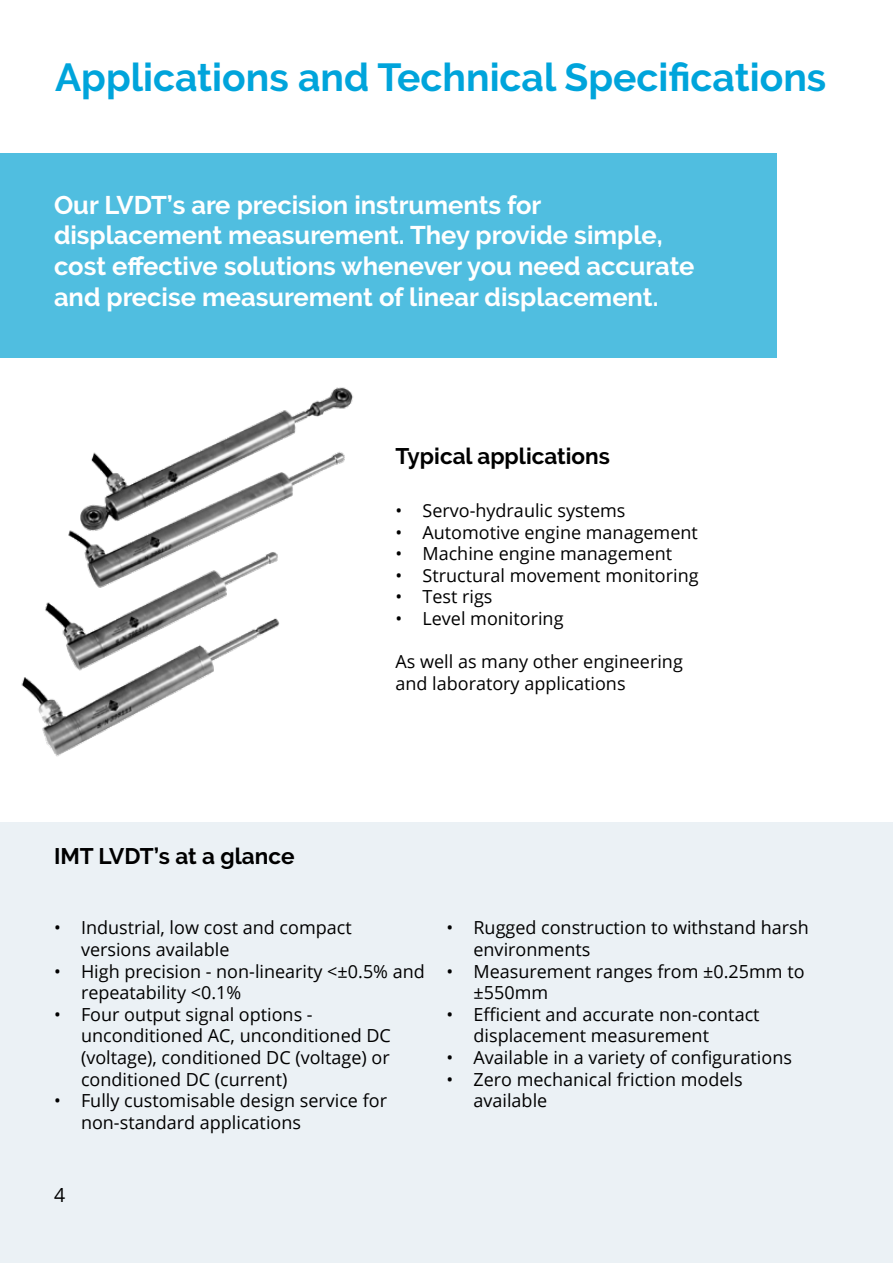
<style>
.page{position:relative;width:893px;height:1263px;background:#fff}
.page>*{position:absolute;margin:0;border:0;box-sizing:border-box;transform-origin:0 0}
.t1{font:700 39px "Raleway";color:#00a4db}
.t2{font:700 25.5px/30.6px "Raleway";color:#fff}
.t3{font:700 22.5px "Raleway";color:#000}
.t4{font:19.5px "Open Sans";color:#000}
.t5{font:18px/21.6px "Open Sans";color:#000}
</style>
<div class="page">
<img style="left:21px;top:387px;width:332px;height:370px">
<div style="left:0;top:153px;width:777px;height:204px;background:#50bee0"></div>
<div style="left:0;top:823px;width:893px;height:440px;background:#ebf1f5"></div>
<h1 class="t1" style="left:55px;top:55px;width:773px">Applications and Technical Specifications</h1>
<h2 class="t2" style="left:54px;top:190px;width:642px">Our LVDT’s are precision instruments for displacement measurement. They provide simple, cost effective solutions whenever you need accurate and precise measurement of linear displacement.</h2>
<p class="t3" style="left:395px;top:443px;width:216px">Typical applications</p>
<p class="t3" style="left:54px;top:843px;width:242px">IMT LVDT’s at a glance</p>
<p class="t5" style="left:395px;top:499px;width:231px">• Servo-hydraulic systems</p>
<p class="t5" style="left:395px;top:521px;width:304px">• Automotive engine management</p>
<p class="t5" style="left:395px;top:542px;width:278px">• Machine engine management</p>
<p class="t5" style="left:395px;top:564px;width:305px">• Structural movement monitoring</p>
<p class="t5" style="left:395px;top:586px;width:99px">• Test rigs</p>
<p class="t5" style="left:395px;top:607px;width:170px">• Level monitoring</p>
<p class="t5" style="left:395px;top:650px;width:289px">As well as many other engineering and laboratory applications</p>
<p class="t5" style="left:81px;top:917px;width:272px;text-indent:-27px">• Industrial, low cost and compact versions available</p>
<p class="t5" style="left:81px;top:960px;width:345px;text-indent:-27px">• High precision - non-linearity &lt;±0.5% and repeatability &lt;0.1%</p>
<p class="t5" style="left:81px;top:1003px;width:311px;text-indent:-27px">• Four output signal options - unconditioned AC, unconditioned DC (voltage), conditioned DC (voltage) or conditioned DC (current)</p>
<p class="t5" style="left:81px;top:1089px;width:308px;text-indent:-27px">• Fully customisable design service for non-standard applications</p>
<p class="t4" style="left:54px;top:1182px;width:13px">4</p>
<p class="t5" style="left:473px;top:917px;width:337px;text-indent:-27px">• Rugged construction to withstand harsh environments</p>
<p class="t5" style="left:473px;top:960px;width:333px;text-indent:-27px">• Measurement ranges from ±0.25mm to ±550mm</p>
<p class="t5" style="left:473px;top:1003px;width:288px;text-indent:-27px">• Efficient and accurate non-contact displacement measurement</p>
<p class="t5" style="left:446px;top:1046px;width:347px">• Available in a variety of configurations</p>
<p class="t5" style="left:473px;top:1068px;width:271px;text-indent:-27px">• Zero mechanical friction models available</p>
</div>
